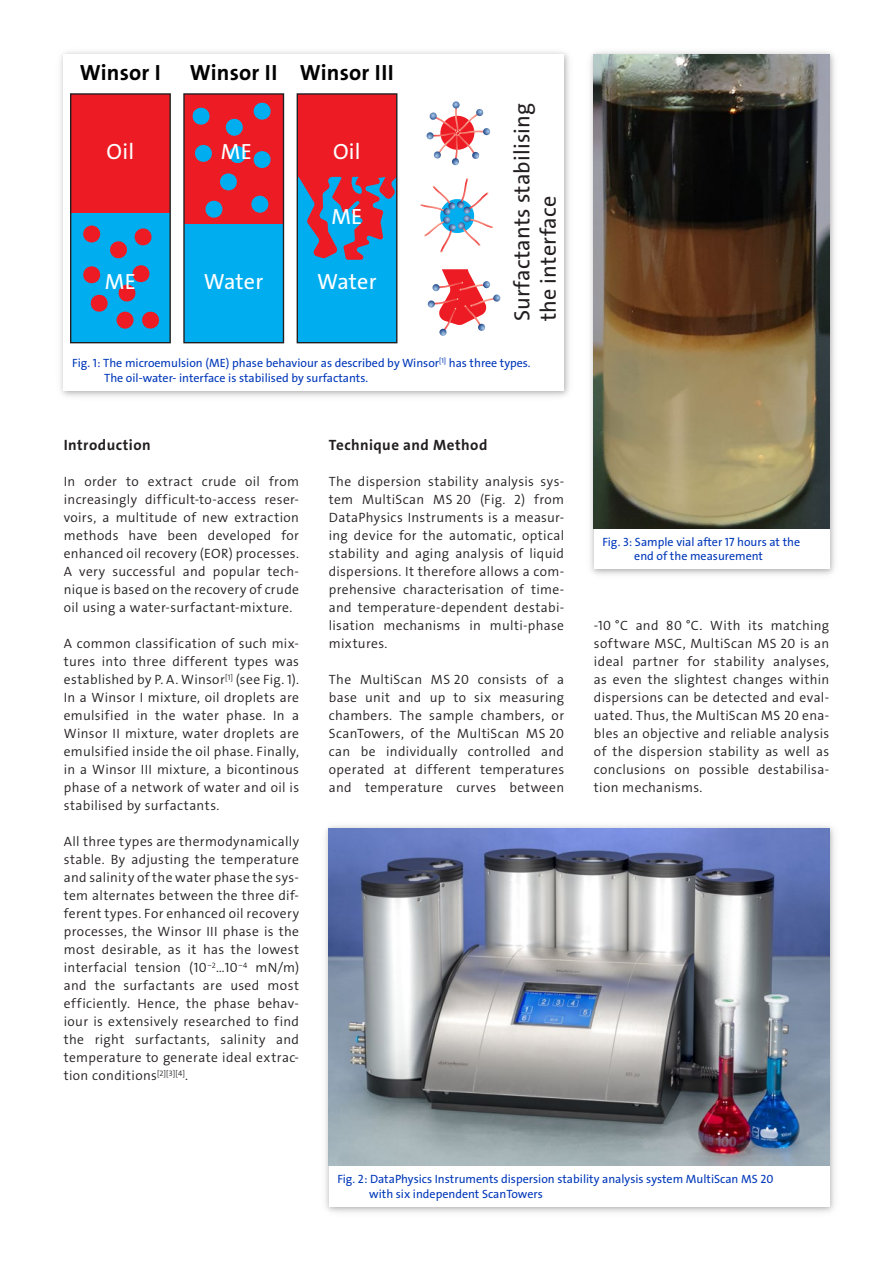
<style>
.page{position:relative;width:893px;height:1263px;background:#fff}
.page>*{position:absolute;margin:0;border:0;box-sizing:border-box;transform-origin:0 0}
.t1{font:22.05px/26.5px "The Sans LP5 Plain";letter-spacing:.01em;color:#231f20}
.t2{font:22.05px "The Sans LP7 Bld";letter-spacing:.01em;color:#000}
.t3{font:22.05px "The Sans LP5 Plain";letter-spacing:.01em;color:#fff}
.Text_Subheading{font:15px "The Sans LP7 Bld";letter-spacing:.03em;color:#231f20}
.Text{font:13.5px/18px "The Sans LP4 Se Lig";letter-spacing:.025em;color:#231f20;text-align:justify}
.t4{font:12px/14.4px "The Sans LP5 Plain";color:#0038ba}
</style>
<div class="page">
<div style="left:589px;top:50px;width:247px;height:525px;background:#231f20;opacity:.26"></div>
<div style="left:594px;top:54px;width:235px;height:514px;background:#fff"></div>
<img style="left:594px;top:54px;width:235px;height:474px">
<div style="left:59px;top:50px;width:511px;height:347px;background:#231f20;opacity:.26"></div>
<div style="left:64px;top:54px;width:500px;height:336px;background:#fff"></div>
<div style="left:71px;top:213px;width:99px;height:130px;background:#00aeef"></div>
<div style="left:71px;top:94px;width:99px;height:119px;background:#ed1c24"></div>
<div style="left:70px;top:93px;width:101px;height:250px;border:1px solid #231f20"></div>
<svg style="left:83px;top:225px;width:17px;height:17px"></svg>
<div style="left:184px;top:224px;width:99px;height:119px;background:#00aeef"></div>
<div style="left:184px;top:94px;width:99px;height:130px;background:#ed1c24"></div>
<div style="left:183px;top:93px;width:101px;height:250px;border:1px solid #231f20"></div>
<svg style="left:225px;top:118px;width:18px;height:18px"></svg>
<svg style="left:253px;top:102px;width:18px;height:18px"></svg>
<svg style="left:253px;top:151px;width:18px;height:17px"></svg>
<svg style="left:194px;top:144px;width:18px;height:18px"></svg>
<svg style="left:205px;top:200px;width:18px;height:18px"></svg>
<div style="left:251px;top:195px;width:18px;height:18px;background:#00aeef;border-radius:50%"></div>
<div style="left:297px;top:175px;width:100px;height:168px;background:#00aeef"></div>
<svg style="left:299px;top:95px;width:96px;height:165px"></svg>
<div style="left:297px;top:93px;width:100px;height:250px;border:1px solid #231f20"></div>
<svg style="left:426px;top:101px;width:64px;height:64px"></svg>
<svg style="left:420px;top:178px;width:73px;height:75px"></svg>
<svg style="left:192px;top:107px;width:18px;height:18px"></svg>
<svg style="left:220px;top:173px;width:17px;height:18px"></svg>
<svg style="left:427px;top:269px;width:74px;height:67px"></svg>
<svg style="left:83px;top:227px;width:77px;height:102px"></svg>
<svg style="left:229px;top:146px;width:17px;height:17px"></svg>
<div style="left:324px;top:824px;width:512px;height:389px;background:#231f20;opacity:.26"></div>
<div style="left:329px;top:828px;width:500px;height:378px;background:#fff"></div>
<img style="left:329px;top:828px;width:500px;height:338px">
<p class="t2" style="left:80px;top:59px;width:82px">Winsor I</p>
<p class="t2" style="left:190px;top:59px;width:205px">Winsor II Winsor III</p>
<p class="t3" style="left:107px;top:137px;width:29px">Oil</p>
<p class="t3" style="left:105px;top:267px;width:32px">ME</p>
<p class="t3" style="left:221px;top:137px;width:32px">ME</p>
<p class="t3" style="left:333px;top:137px;width:29px">Oil</p>
<p class="t3" style="left:331px;top:202px;width:32px">ME</p>
<p class="t3" style="left:204px;top:267px;width:61px">Water</p>
<p class="t3" style="left:317px;top:267px;width:61px">Water</p>
<p class="t1" style="left:509px;top:321px;width:220px;rotate:-90deg">Surfactants stabilising the interface</p>
<p class="t4" style="left:104px;top:356px;width:428px;text-indent:-32px">Fig. 1: The microemulsion (ME) phase behaviour as described by Winsor<sup>[1]</sup> has three types.<br>The oil-water- interface is stabilised by surfactants.</p>
<p class="Text_Subheading" style="left:64px;top:435px;width:88px">Introduction</p>
<p class="Text" style="left:64px;top:473px;width:237px">In order to extract crude oil from increasingly difficult-to-access reser&shy;voirs, a multitude of new extraction methods have been developed for enhanced oil recovery (EOR) processes.<br>A very successful and popular tech&shy;nique is based on the recovery of crude oil using a water-surfactant-mixture.</p>
<p class="Text" style="left:64px;top:635px;width:237px">A common classification of such mix&shy;tures into three different types was established by P. A. Winsor<sup>[1]</sup> (see Fig. 1).<br>In a Winsor I mixture, oil droplets are emulsified in the water phase. In a Winsor II mixture, water droplets are emulsified inside the oil phase. Finally, in a Winsor III mixture, a bicontinous phase of a network of water and oil is stabilised by surfactants.</p>
<p class="Text" style="left:64px;top:833px;width:237px">All three types are thermodynamically stable. By adjusting the temperature and salinity of the water phase the sys&shy;tem alternates between the three dif&shy;ferent types. For enhanced oil recovery processes, the Winsor III phase is the most desirable, as it has the lowest interfacial tension (10<sup>−2</sup>…10<sup>−4</sup> mN/m) and the surfactants are used most efficiently. Hence, the phase behav&shy;iour is extensively researched to find the right surfactants, salinity and temperature to generate ideal extrac&shy;tion conditions<sup>[2][3][4]</sup>.</p>
<p class="Text_Subheading" style="left:329px;top:435px;width:160px">Technique and Method</p>
<p class="Text" style="left:329px;top:473px;width:237px">The dispersion stability analysis sys&shy;tem MultiScan MS 20 (Fig. 2) from DataPhysics Instruments is a measur&shy;ing device for the automatic, optical stability and aging analysis of liquid dispersions. It therefore allows a com&shy;prehensive characterisation of time&shy;and temperature-dependent destabi&shy;lisation mechanisms in multi-phase mixtures.</p>
<p class="Text" style="left:329px;top:671px;width:237px">The MultiScan MS 20 consists of a base unit and up to six measuring chambers. The sample chambers, or ScanTowers, of the MultiScan MS 20 can be individually controlled and operated at different temperatures and temperature curves between</p>
<p class="t4" style="left:602px;top:534px;width:199px;text-align:center">Fig. 3: Sample vial after 17 hours at the end of the measurement</p>
<p class="Text" style="left:594px;top:617px;width:237px">-10 °C and 80 °C. With its matching software MSC, MultiScan MS 20 is an ideal partner for stability analyses, as even the slightest changes within dispersions can be detected and eval&shy;uated. Thus, the MultiScan MS 20 ena&shy;bles an objective and reliable analysis of the dispersion stability as well as conclusions on possible destabilisa&shy;tion mechanisms.</p>
<p class="t4" style="left:369px;top:1172px;width:406px;text-indent:-32px">Fig. 2: DataPhysics Instruments dispersion stability analysis system MultiScan MS 20 with six independent ScanTowers</p>
</div>
